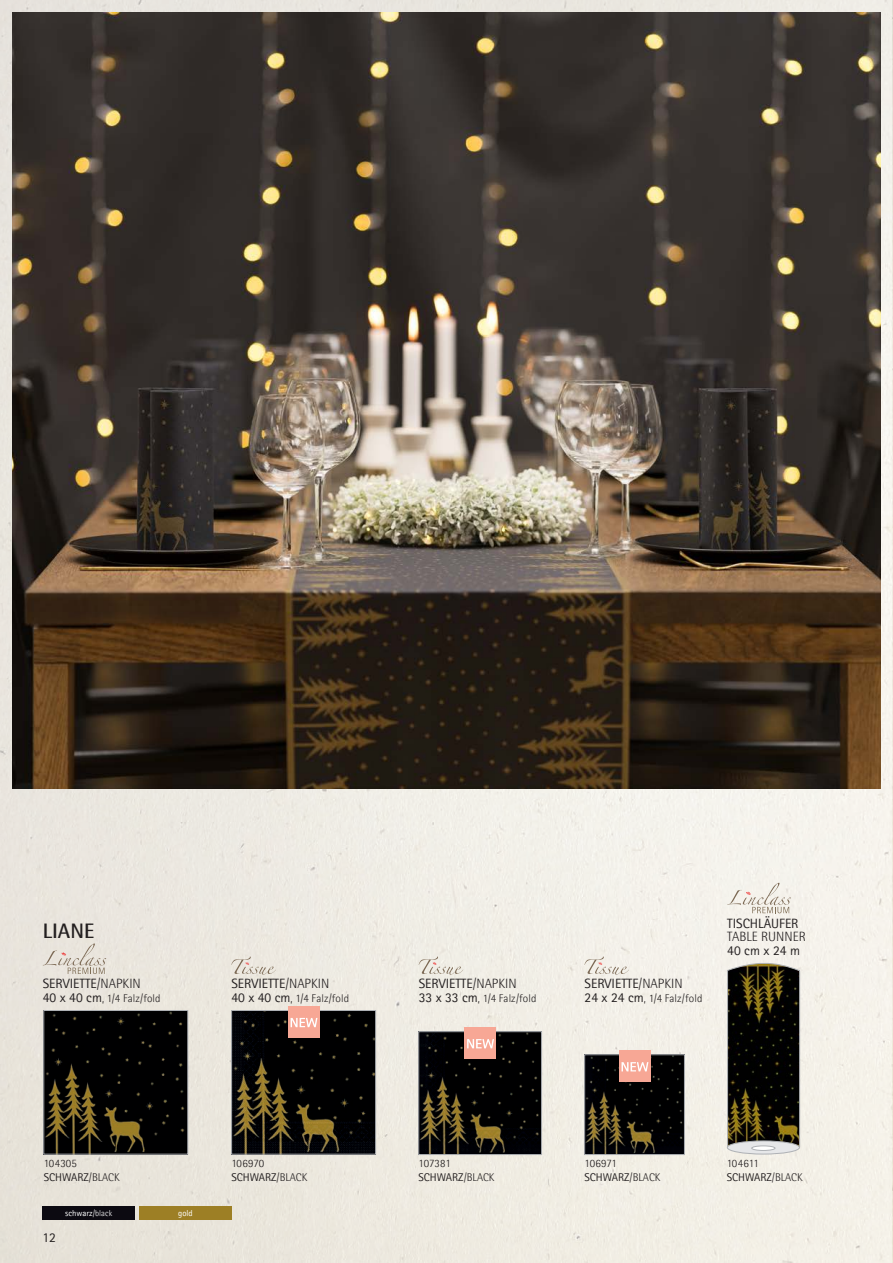
<style>
.page{position:relative;width:893px;height:1263px;background:#fff}
.page>*{position:absolute;margin:0;border:0;box-sizing:border-box;transform-origin:0 0}
.t1{font:700 21px "Agfa Rotis Semisans";color:#231f20}
.t2{font:13.5px "Agfa Rotis Sans Serif";color:#231f20}
.t3{font:300 13.5px "Agfa Rotis Semisans";color:#231f20}
.t4{font:300 11.25px "Agfa Rotis Semisans";letter-spacing:.015em;color:#231f20}
.t5{font:11.25px "Agfa Rotis Sans Serif";color:#231f20}
.t6{font:8.7px "Agfa Rotis Sans Serif";color:#fff}
.s1{font-family:"Agfa Rotis Semisans";font-weight:300}
.s2{font-family:"Agfa Rotis Sans Serif";font-weight:400;font-size:13.5px}
</style>
<div class="page">
<img style="left:0;top:0;width:893px;height:1263px">
<img style="left:13px;top:13px;width:867px;height:775px">
<img style="left:233px;top:1012px;width:141px;height:140px">
<div style="left:231px;top:1010px;width:145px;height:144px;border:1px solid #aeb1b5"></div>
<img style="left:586px;top:1056px;width:97px;height:97px">
<div style="left:584px;top:1054px;width:101px;height:101px;border:1px solid #aeb1b5"></div>
<img style="left:420px;top:1033px;width:120px;height:120px">
<div style="left:418px;top:1031px;width:124px;height:124px;border:1px solid #aeb1b5"></div>
<svg style="left:727px;top:960px;width:78px;height:188px;background:#332f23"></svg>
<div style="left:727px;top:1141px;width:72px;height:13px;background:#e6e7e9;border-radius:50%"></div>
<div style="left:727px;top:1141px;width:73px;height:13px;border:1px solid #aeb1b5;border-radius:50%"></div>
<hr style="left:752px;top:1146px;width:23px;height:4px;background:#fff;border-radius:50%">
<div style="left:751px;top:1146px;width:24px;height:5px;border:1px solid #aeb1b5;border-radius:50%"></div>
<svg style="left:43px;top:943px;width:63px;height:31px;background:#ddd6cd"></svg>
<div style="left:288px;top:1006px;width:31px;height:32px;background:#f7a795"></div>
<div style="left:464px;top:1027px;width:32px;height:32px;background:#f7a795"></div>
<div style="left:619px;top:1050px;width:31px;height:32px;background:#f7a795"></div>
<svg style="left:291px;top:1018px;width:26px;height:9px"></svg>
<svg style="left:467px;top:1039px;width:27px;height:9px"></svg>
<svg style="left:621px;top:1062px;width:27px;height:9px"></svg>
<div style="left:43px;top:1206px;width:92px;height:14px;background:#0c0a11"></div>
<div style="left:139px;top:1206px;width:93px;height:14px;background:#9d7f25"></div>
<svg style="left:727px;top:883px;width:64px;height:30px;background:#e7e2da"></svg>
<svg style="left:231px;top:956px;width:45px;height:19px"></svg>
<svg style="left:419px;top:956px;width:44px;height:19px"></svg>
<svg style="left:584px;top:956px;width:45px;height:19px"></svg>
<img style="left:46px;top:1012px;width:140px;height:140px">
<div style="left:44px;top:1010px;width:144px;height:144px;border:1px solid #aeb1b5"></div>
<h1 class="t1" style="left:43px;top:918px;width:53px">LIANE</h1>
<p class="t2" style="left:43px;top:975px;width:100px">SERVIETTE<span class="s1">/NAPKIN</span></p>
<p class="t4" style="left:43px;top:991px;width:119px"><span class="s2">40 x 40 cm</span>, 1/4 Falz/fold</p>
<p class="t2" style="left:231px;top:976px;width:100px">SERVIETTE<span class="s1">/NAPKIN</span></p>
<p class="t4" style="left:231px;top:991px;width:119px"><span class="s2">40 x 40 cm</span>, 1/4 Falz/fold</p>
<p class="t4" style="left:44px;top:1157px;width:35px">104305</p>
<p class="t5" style="left:44px;top:1170px;width:78px">SCHWARZ<span class="s1">/BLACK</span></p>
<p class="t6" style="left:65px;top:1207px;width:48px">schwarz<span class="s1">/black</span></p>
<p class="t6" style="left:178px;top:1207px;width:16px">gold</p>
<p class="t2" style="left:43px;top:1229px;width:15px">12</p>
<p class="t4" style="left:231px;top:1157px;width:34px">106970</p>
<p class="t5" style="left:231px;top:1170px;width:78px">SCHWARZ<span class="s1">/BLACK</span></p>
<p class="t2" style="left:419px;top:976px;width:100px">SERVIETTE<span class="s1">/NAPKIN</span></p>
<p class="t4" style="left:419px;top:991px;width:119px"><span class="s2">33 x 33 cm</span>, 1/4 Falz/fold</p>
<p class="t2" style="left:585px;top:976px;width:100px">SERVIETTE<span class="s1">/NAPKIN</span></p>
<p class="t4" style="left:585px;top:991px;width:119px"><span class="s2">24 x 24 cm</span>, 1/4 Falz/fold</p>
<p class="t2" style="left:727px;top:915px;width:73px">TISCHLÄUFER</p>
<p class="t3" style="left:727px;top:929px;width:80px">TABLE RUNNER</p>
<p class="t2" style="left:727px;top:942px;width:74px">40 cm x 24 m</p>
<p class="t4" style="left:418px;top:1157px;width:34px">107381</p>
<p class="t5" style="left:418px;top:1170px;width:78px">SCHWARZ<span class="s1">/BLACK</span></p>
<p class="t4" style="left:584px;top:1157px;width:34px">106971</p>
<p class="t5" style="left:584px;top:1170px;width:78px">SCHWARZ<span class="s1">/BLACK</span></p>
<p class="t4" style="left:727px;top:1157px;width:34px">104611</p>
<p class="t5" style="left:727px;top:1170px;width:78px">SCHWARZ<span class="s1">/BLACK</span></p>
</div>
